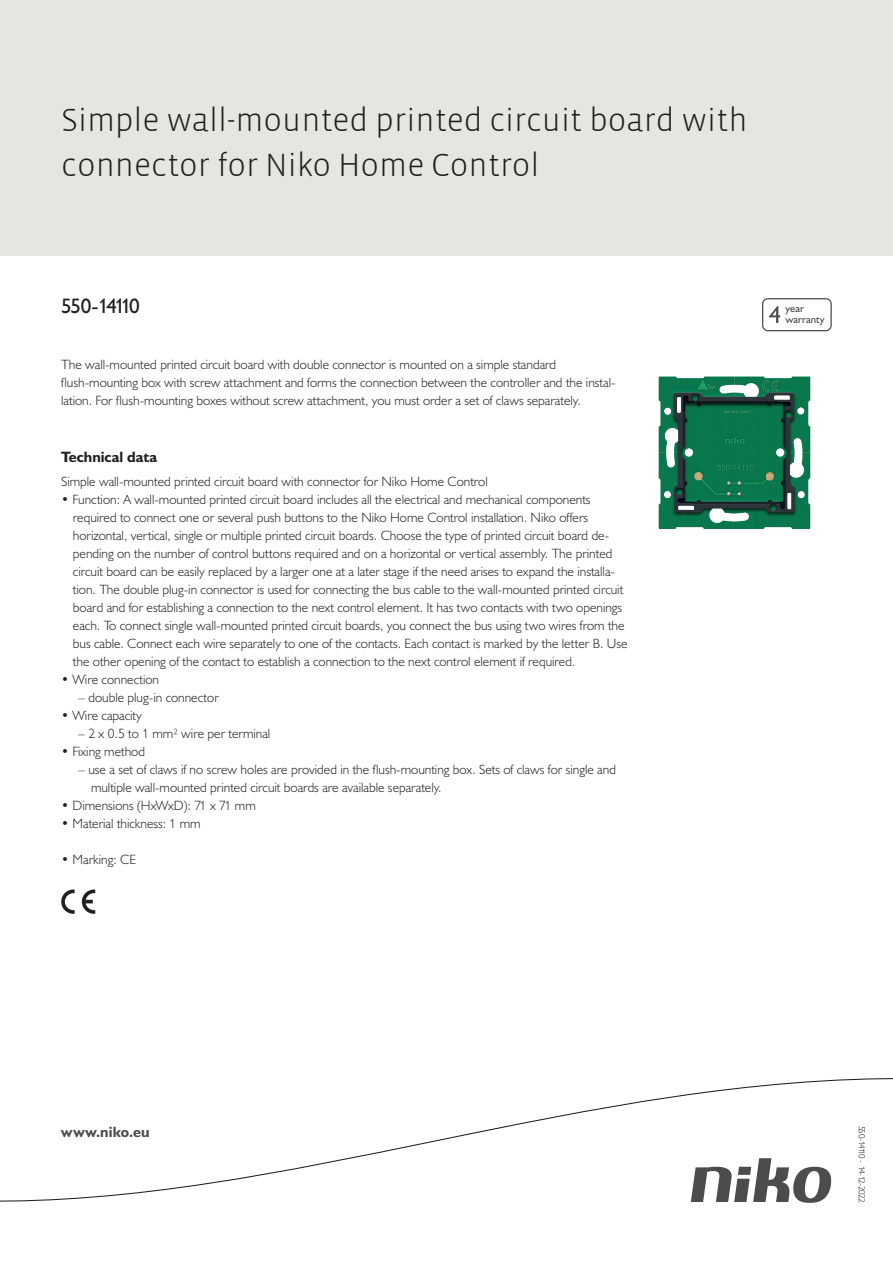
<style>
.page{position:relative;width:893px;height:1263px;background:#fff}
.page>*{position:absolute;margin:0;border:0;box-sizing:border-box;transform-origin:0 0}
.Title_datasheets{font:300 33px/45px "Vista Sans";color:#231f20}
.Article_number{font:21px "Humanist 521 BT";letter-spacing:-.11em;color:#231f20}
.Titles_parts{font:700 15px "Humanist 521 BT";color:#231f20}
.titel_afbeelding{font:700 15px "Humanist 521 BT";letter-spacing:.005em;color:#4b4c4d}
.USP_Bullets{font:300 13.5px/18px "Humanist 521 BT";color:#231f20}
.Platte_tekst_CAB{font:300 13.5px/18px "Humanist 521 BT";color:#231f20}
.USP_Bullets_level_2{font:300 13.5px/18px "Humanist 521 BT";color:#231f20}
.t1{font:10.8px/10.8px "Humanist 521 BT";color:#4b4c4d}
.Revision{font:300 9px "Humanist 521 BT";letter-spacing:-.1em;color:#231f20}
</style>
<div class="page">
<div style="left:0;top:0;width:893px;height:255px;background:#e6e6e0"></div>
<svg style="left:82px;top:889px;width:13px;height:25px"></svg>
<svg style="left:61px;top:889px;width:14px;height:25px"></svg>
<svg style="left:762px;top:298px;width:70px;height:33px"></svg>
<svg style="left:0;top:1078px;width:893px;height:125px"></svg>
<img style="left:658px;top:376px;width:153px;height:153px">
<p class="Title_datasheets" style="left:61px;top:98px;width:688px">Simple wall-mounted printed circuit board with connector for Niko Home Control</p>
<p class="Article_number" style="left:61px;top:293px;width:80px">550-14110</p>
<p class="Platte_tekst_CAB" style="left:61px;top:355px;width:556px">The wall-mounted printed circuit board with double connector is mounted on a simple standard flush-mounting box with screw attachment and forms the connection between the controller and the instal&shy;lation. For flush-mounting boxes without screw attachment, you must order a set of claws separately.</p>
<p class="Titles_parts" style="left:61px;top:447px;width:98px">Technical data</p>
<p class="Platte_tekst_CAB" style="left:61px;top:472px;width:428px">Simple wall-mounted printed circuit board with connector for Niko Home Control</p>
<p class="USP_Bullets" style="left:73px;top:490px;width:556px;text-indent:-12px">• Function: A wall-mounted printed circuit board includes all the electrical and mechanical components required to connect one or several push buttons to the Niko Home Control installation. Niko offers horizontal, vertical, single or multiple printed circuit boards. Choose the type of printed circuit board de&shy;pending on the number of control buttons required and on a horizontal or vertical assembly. The printed circuit board can be easily replaced by a larger one at a later stage if the need arises to expand the installa&shy;tion. The double plug-in connector is used for connecting the bus cable to the wall-mounted printed circuit board and for establishing a connection to the next control element. It has two contacts with two openings each. To connect single wall-mounted printed circuit boards, you connect the bus using two wires from the bus cable. Connect each wire separately to one of the contacts. Each contact is marked by the letter B. Use the other opening of the contact to establish a connection to the next control element if required.</p>
<p class="USP_Bullets" style="left:61px;top:670px;width:99px">• Wire connection</p>
<p class="USP_Bullets_level_2" style="left:78px;top:688px;width:142px">– double plug-in connector</p>
<p class="USP_Bullets" style="left:61px;top:706px;width:82px">• Wire capacity</p>
<p class="USP_Bullets_level_2" style="left:78px;top:724px;width:194px">– 2 x 0.5 to 1 mm² wire per terminal</p>
<p class="USP_Bullets" style="left:61px;top:742px;width:85px">• Fixing method</p>
<p class="USP_Bullets_level_2" style="left:91px;top:760px;width:526px;text-indent:-13px">– use a set of claws if no screw holes are provided in the flush-mounting box. Sets of claws for single and multiple wall-mounted printed circuit boards are available separately.</p>
<p class="USP_Bullets" style="left:61px;top:796px;width:196px">• Dimensions (HxWxD): 71 x 71 mm</p>
<p class="USP_Bullets" style="left:61px;top:814px;width:141px">• Material thickness: 1 mm</p>
<p class="USP_Bullets" style="left:61px;top:850px;width:76px">• Marking: CE</p>
<p class="t1" style="left:785px;top:303px;width:41px">year warranty</p>
<p class="titel_afbeelding" style="left:61px;top:1122px;width:90px">www.niko.eu</p>
<p class="Revision" style="left:868px;top:1125px;width:79px;rotate:90deg">550-14110 - 14-12-2022</p>
</div>
